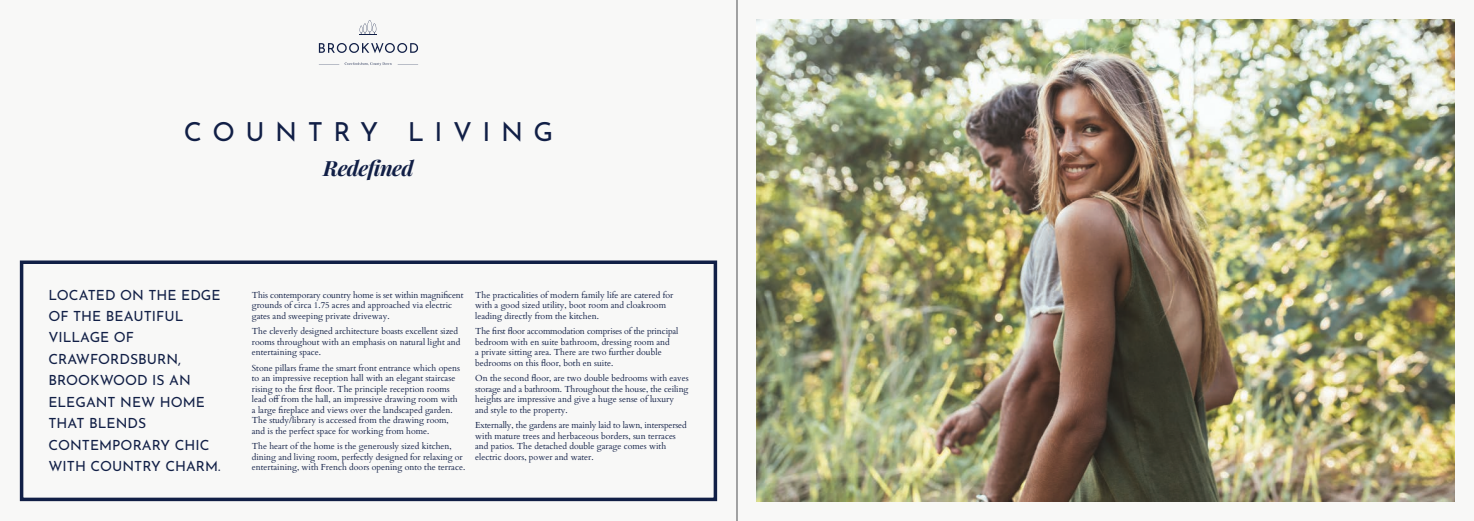
<style>
.page{position:relative;width:1474px;height:521px;background:#fff}
.page>*{position:absolute;margin:0;border:0;box-sizing:border-box;transform-origin:0 0}
.t1{font:26.25px "Josefin Sans";letter-spacing:.4em;color:#111f46}
.t2{font:italic 700 21px "Playfair Display";letter-spacing:-.025em;color:#111f46}
.t3{font:14px/21.4px "Josefin Sans";color:#111f46}
.t4{font:8.75px/10.5px "Cardo";color:#111f46}
</style>
<div class="page">
<div style="left:0;top:0;width:1473px;height:521px;background:#f8f8f7"></div>
<img style="left:756px;top:20px;width:697px;height:481px">
<svg style="left:359px;top:20px;width:18px;height:15px"></svg>
<svg style="left:319px;top:64px;width:20px;height:1px"></svg>
<svg style="left:398px;top:64px;width:20px;height:1px"></svg>
<svg style="left:345px;top:62px;width:46px;height:4px"></svg>
<svg style="left:319px;top:43px;width:99px;height:10px"></svg>
<div style="left:20px;top:260px;width:697px;height:241px;border:4px solid #111f46"></div>
<hr style="left:736px;top:0;width:1px;height:521px;background:#4b4c4d">
<h1 class="t1" style="left:184px;top:110px;width:371px">COUNTRY LIVING</h1>
<h2 class="t2" style="left:323px;top:151px;width:92px">Redefined</h2>
<h3 class="t3" style="left:48px;top:282px;width:174px">LOCATED ON THE EDGE<br>OF THE BEAUTIFUL<br>VILLAGE OF<br>CRAWFORDSBURN,<br>BROOKWOOD IS AN<br>ELEGANT NEW HOME<br>THAT BLENDS<br>CONTEMPORARY CHIC<br>WITH COUNTRY CHARM.</h3>
<p class="t4" style="left:252px;top:289px;width:213px">This contemporary country home is set within magnificent grounds of circa 1.75 acres and approached via electric gates and sweeping private driveway.</p>
<p class="t4" style="left:252px;top:325px;width:210px">The cleverly designed architecture boasts excellent sized rooms throughout with an emphasis on natural light and entertaining space.</p>
<p class="t4" style="left:252px;top:362px;width:210px">Stone pillars frame the smart front entrance which opens to an impressive reception hall with an elegant staircase rising to the first floor. The principle reception rooms lead off from the hall, an impressive drawing room with a large fireplace and views over the landscaped garden.<br>The study/library is accessed from the drawing room, and is the perfect space for working from home.</p>
<p class="t4" style="left:252px;top:440px;width:215px">The heart of the home is the generously sized kitchen, dining and living room, perfectly designed for relaxing or entertaining, with French doors opening onto the terrace.</p>
<p class="t4" style="left:475px;top:289px;width:200px">The practicalities of modern family life are catered for with a good sized utility, boot room and cloakroom leading directly from the kitchen.</p>
<p class="t4" style="left:475px;top:325px;width:205px">The first floor accommodation comprises of the principal bedroom with en suite bathroom, dressing room and<br>a private sitting area. There are two further double bedrooms on this floor, both en suite.</p>
<p class="t4" style="left:475px;top:372px;width:215px">On the second floor, are two double bedrooms with eaves storage and a bathroom. Throughout the house, the ceiling heights are impressive and give a huge sense of luxury and style to the property.</p>
<p class="t4" style="left:475px;top:419px;width:213px">Externally, the gardens are mainly laid to lawn, interspersed with mature trees and herbaceous borders, sun terraces and patios. The detached double garage comes with electric doors, power and water.</p>
</div>
